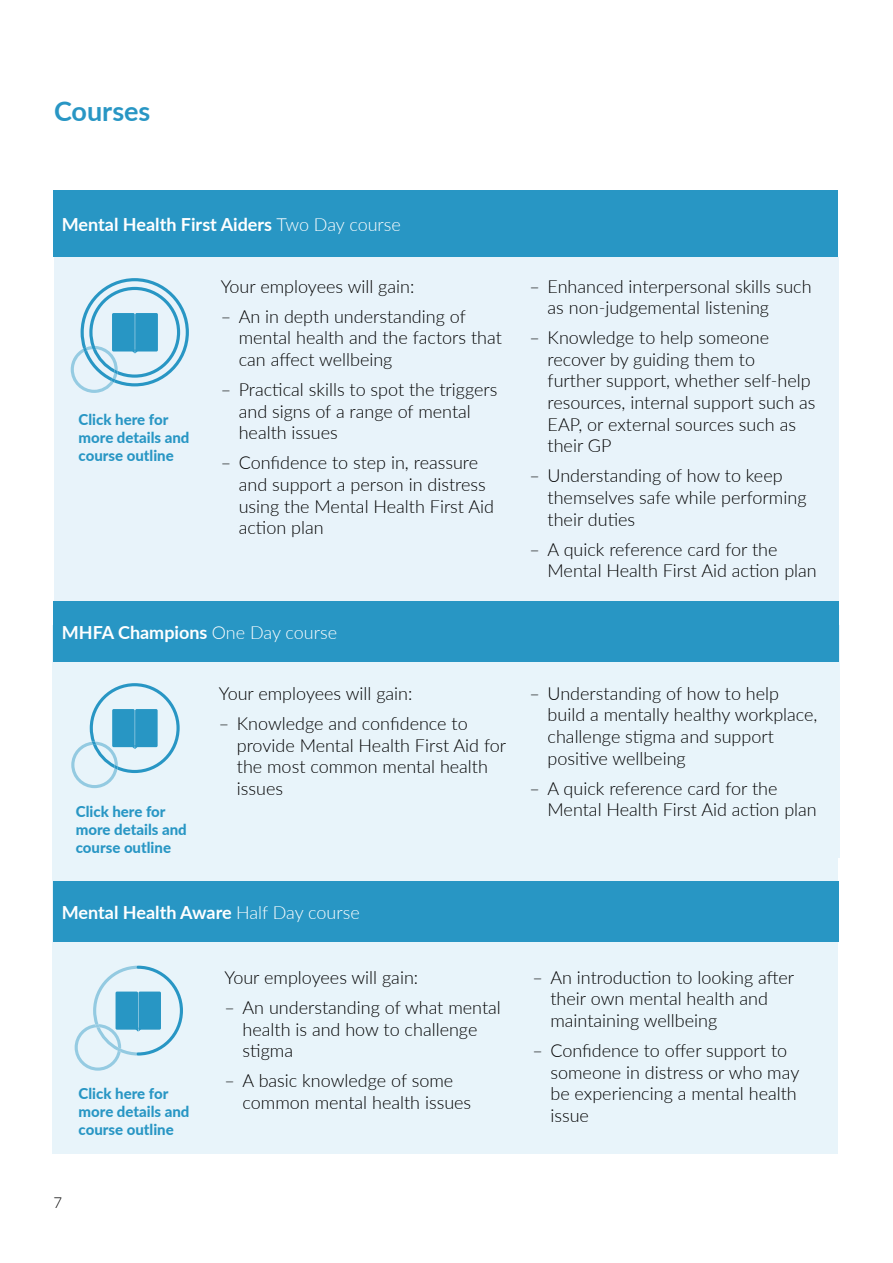
<style>
.page{position:relative;width:893px;height:1263px;background:#fff}
.page>*{position:absolute;margin:0;border:0;box-sizing:border-box;transform-origin:0 0}
.t1{font:700 27px "Lato";color:#2896c4}
.t2{font:300 18px/21.6px "Lato";color:#000}
.t3{font:700 18px "Lato";color:#fff}
.t4{font:800 15px/18px "Lato";color:#2896c4}
.t5{font:300 15px "Lato";color:#000}
.s1{font-weight:300}
</style>
<div class="page">
<div style="left:53px;top:191px;width:785px;height:66px;background:#2896c4"></div>
<div style="left:54px;top:257px;width:784px;height:353px;background:#e8f3fa"></div>
<svg style="left:71px;top:278px;width:118px;height:115px"></svg>
<div style="left:52px;top:625px;width:788px;height:232px;background:#e8f4fa"></div>
<svg style="left:71px;top:683px;width:109px;height:105px"></svg>
<div style="left:52px;top:853px;width:786px;height:300px;background:#e8f4fa"></div>
<svg style="left:75px;top:966px;width:108px;height:105px"></svg>
<div style="left:53px;top:601px;width:786px;height:61px;background:#2896c4"></div>
<div style="left:53px;top:881px;width:786px;height:61px;background:#2896c4"></div>
<h1 class="t1" style="left:54px;top:92px;width:98px">Courses</h1>
<p class="t3" style="left:62px;top:211px;width:341px">Mental Health First Aiders <span class="s1">Two Day course</span></p>
<p class="t4" style="left:79px;top:409px;width:112px">Click here for more details and course outline</p>
<p class="t2" style="left:221px;top:275px;width:195px">Your employees will gain:</p>
<p class="t2" style="left:239px;top:305px;width:265px;text-indent:-18px">– An in depth understanding of mental health and the factors that can affect wellbeing</p>
<p class="t2" style="left:239px;top:378px;width:260px;text-indent:-18px">– Practical skills to spot the triggers and signs of a range of mental health issues</p>
<p class="t2" style="left:239px;top:451px;width:257px;text-indent:-18px">– Confidence to step in, reassure and support a person in distress using the Mental Health First Aid action plan</p>
<p class="t3" style="left:62px;top:619px;width:277px">MHFA Champions <span class="s1">One Day course</span></p>
<p class="t4" style="left:76px;top:801px;width:112px">Click here for more details and course outline</p>
<p class="t2" style="left:219px;top:682px;width:195px">Your employees will gain:</p>
<p class="t2" style="left:237px;top:712px;width:271px;text-indent:-18px">– Knowledge and confidence to provide Mental Health First Aid for the most common mental health issues</p>
<p class="t3" style="left:62px;top:899px;width:299px">Mental Health Aware <span class="s1">Half Day course</span></p>
<p class="t4" style="left:79px;top:1084px;width:112px">Click here for more details and course outline</p>
<p class="t5" style="left:53px;top:1192px;width:10px">7</p>
<p class="t2" style="left:225px;top:966px;width:195px">Your employees will gain:</p>
<p class="t2" style="left:243px;top:996px;width:260px;text-indent:-18px">– An understanding of what mental health is and how to challenge stigma</p>
<p class="t2" style="left:243px;top:1069px;width:230px;text-indent:-18px">– A basic knowledge of some common mental health issues</p>
<p class="t2" style="left:548px;top:275px;width:266px;text-indent:-18px">– Enhanced interpersonal skills such as non-judgemental listening</p>
<p class="t2" style="left:548px;top:326px;width:269px;text-indent:-18px">– Knowledge to help someone recover by guiding them to<br>further support, whether self-help resources, internal support such as<br>EAP, or external sources such as their GP</p>
<p class="t2" style="left:548px;top:464px;width:260px;text-indent:-18px">– Understanding of how to keep themselves safe while performing their duties</p>
<p class="t2" style="left:548px;top:538px;width:271px;text-indent:-18px">– A quick reference card for the<br>Mental Health First Aid action plan</p>
<p class="t2" style="left:548px;top:682px;width:271px;text-indent:-18px">– Understanding of how to help build a mentally healthy workplace, challenge stigma and support positive wellbeing</p>
<p class="t2" style="left:548px;top:777px;width:271px;text-indent:-18px">– A quick reference card for the<br>Mental Health First Aid action plan</p>
<p class="t2" style="left:550px;top:966px;width:245px;text-indent:-18px">– An introduction to looking after their own mental health and maintaining wellbeing</p>
<p class="t2" style="left:550px;top:1039px;width:250px;text-indent:-18px">– Confidence to offer support to someone in distress or who may be experiencing a mental health issue</p>
</div>
